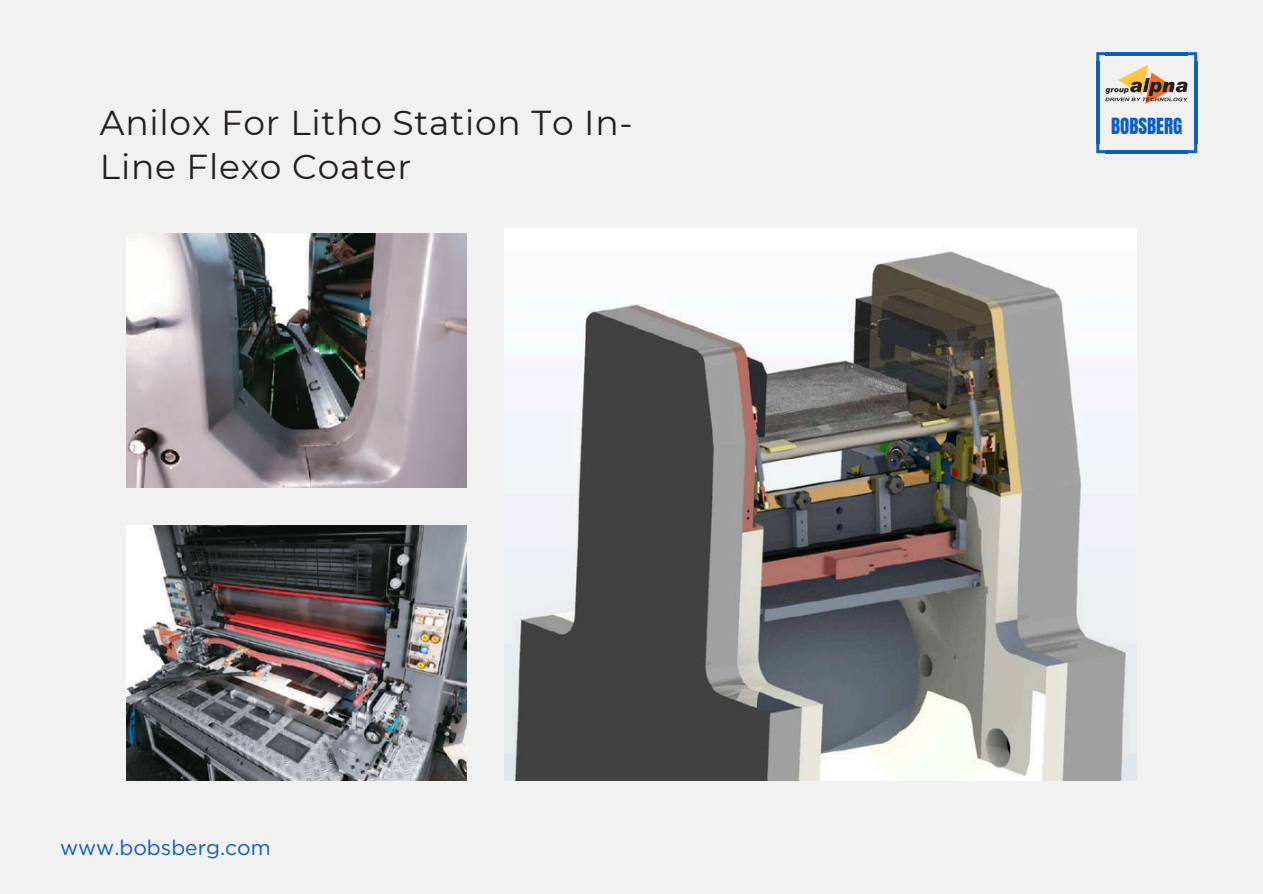
<style>
.page{position:relative;width:1263px;height:894px;background:#fff}
.page>*{position:absolute;margin:0;border:0;box-sizing:border-box;transform-origin:0 0}
.t1{font:34.5px/43.8px "Montserrat";letter-spacing:.02em;color:#231f20}
.t2{font:21px "Gotham";color:#0d5dc6}
.t3{font:18.9px "Anton";color:#0d5dc6}
</style>
<div class="page">
<div style="left:0;top:0;width:1263px;height:893px;background:#f1f1f1"></div>
<img style="left:127px;top:525px;width:340px;height:255px">
<img style="left:127px;top:233px;width:340px;height:255px">
<img style="left:505px;top:228px;width:631px;height:552px">
<img style="left:1105px;top:65px;width:83px;height:39px">
<hr style="left:1194px;top:61px;width:3px;height:83px;background:#0d5dc6">
<hr style="left:1096px;top:61px;width:3px;height:83px;background:#0d5dc6">
<hr style="left:1105px;top:52px;width:83px;height:3px;background:#0d5dc6">
<hr style="left:1105px;top:150px;width:83px;height:3px;background:#0d5dc6">
<svg style="left:1188px;top:52px;width:9px;height:9px"></svg>
<svg style="left:1096px;top:52px;width:9px;height:9px"></svg>
<svg style="left:1188px;top:144px;width:9px;height:9px"></svg>
<svg style="left:1096px;top:144px;width:9px;height:9px"></svg>
<p class="t1" style="left:100px;top:101px;width:534px">Anilox For Litho Station To In-<br>Line Flexo Coater</p>
<p class="t2" style="left:60px;top:834px;width:212px">www.bobsberg.com</p>
<p class="t3" style="left:1111px;top:113px;width:73px">BOBSBERG</p>
</div>
